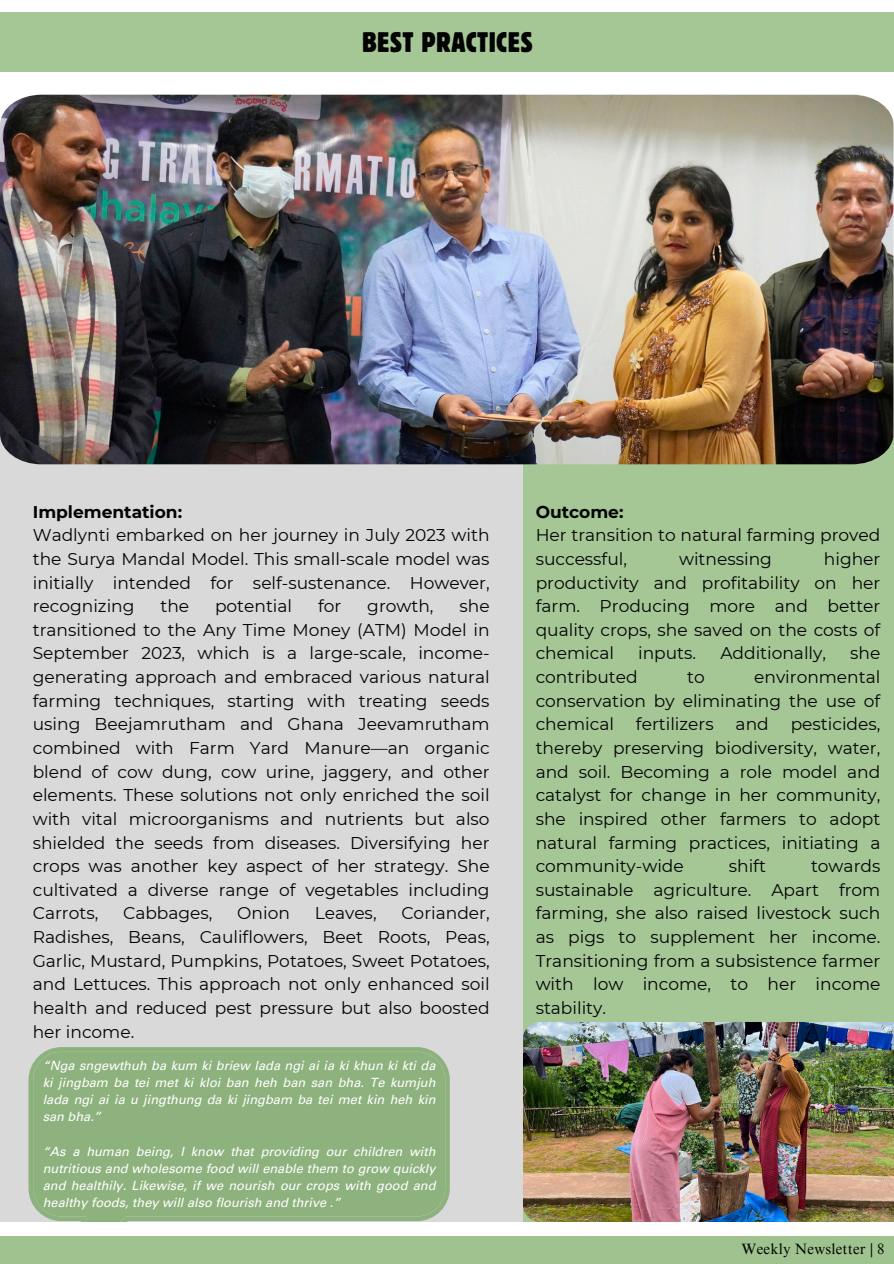
<style>
.page{position:relative;width:894px;height:1264px;background:#fff}
.page>*{position:absolute;margin:0;border:0;box-sizing:border-box;transform-origin:0 0}
.t1{font:condensed 28.05px "Block W1 G";letter-spacing:.025em;color:#030303}
.t2{font:17.1px/23.7px "Montserrat";color:#030303;text-align:justify}
.t3{font:15px "Times NRMT Pro";letter-spacing:.015em;color:#030303}
.t4{font:italic 12.75px/17.1px "Univers LT Pro 55";color:#fff;text-align:justify}
.s1{font-weight:700}
</style>
<div class="page">
<div style="left:0;top:13px;width:893px;height:59px;background:#a5c796"></div>
<div style="left:522px;top:436px;width:371px;height:786px;background:#a5c796"></div>
<div style="left:0;top:127px;width:522px;height:1095px;background:#d9d9d9"></div>
<img style="left:0;top:95px;width:893px;height:369px">
<img style="left:523px;top:1022px;width:370px;height:200px">
<svg style="left:28px;top:1047px;width:421px;height:158px;background:#9ab88c"></svg>
<div style="left:33px;top:1051px;width:412px;height:171px;background:#8eb27e"></div>
<div style="left:0;top:1236px;width:893px;height:27px;background:#9ec38e"></div>
<p class="t1" style="left:362px;top:24px;width:172px">BEST PRACTICES</p>
<h1 class="t2" style="left:33px;top:499px;width:458px;text-align:left"><span class="s1">Implementation:<br></span>Wadlynti embarked on her journey in July 2023 with the Surya Mandal Model. This small-scale model was initially intended for self-sustenance. However, recognizing</h1>
<h1 class="t2" style="left:160px;top:594px;width:30px">the</h1>
<h1 class="t2" style="left:215px;top:594px;width:79px">potential</h1>
<h1 class="t2" style="left:318px;top:594px;width:25px">for</h1>
<h1 class="t2" style="left:367px;top:594px;width:68px">growth,</h1>
<h1 class="t2" style="left:33px;top:594px;width:458px;text-indent:426px">she transitioned to the Any Time Money (ATM) Model in September 2023, which is a large-scale, income&shy;generating approach and embraced various natural farming techniques, starting with treating seeds using Beejamrutham and Ghana Jeevamrutham combined with Farm Yard Manure—an organic blend of cow dung, cow urine, jaggery, and other elements. These solutions not only enriched the soil with vital microorganisms and nutrients but also shielded the seeds from diseases. Diversifying her crops was another key aspect of her strategy. She cultivated a diverse range of vegetables including Carrots,</h1>
<h1 class="t2" style="left:33px;top:901px;width:458px;text-indent:368px">Coriander, Radishes, Beans, Cauliflowers, Beet Roots, Peas, Garlic, Mustard, Pumpkins, Potatoes, Sweet Potatoes, and Lettuces. This approach not only enhanced soil health and reduced pest pressure but also boosted her income.</h1>
<h1 class="t2" style="left:123px;top:901px;width:91px">Cabbages,</h1>
<h1 class="t2" style="left:237px;top:901px;width:54px">Onion</h1>
<h1 class="t2" style="left:314px;top:901px;width:63px">Leaves,</h1>
<p class="t4" style="left:43px;top:1058px;width:394px">“Nga sngewthuh ba kum ki briew lada ngi ai ia ki khun ki kti da ki jingbam ba tei met ki kloi ban heh ban san bha. Te kumjuh lada ngi ai ia u jingthung da ki jingbam ba tei met kin heh kin san bha.”</p>
<p class="t4" style="left:43px;top:1144px;width:394px">“As a human being, I know that providing our children with nutritious and wholesome food will enable them to grow quickly and healthily. Likewise, if we nourish our crops with good and healthy foods, they will also flourish and thrive .”</p>
<h2 class="t2" style="left:535px;top:499px;width:346px;text-align:left"><span class="s1">Outcome:<br></span>Her transition to natural farming proved successful,</h2>
<h2 class="t2" style="left:535px;top:547px;width:346px;text-indent:288px">higher productivity and profitability on her farm. Producing more and better quality crops, she saved on the costs of chemical</h2>
<h2 class="t2" style="left:679px;top:547px;width:94px">witnessing</h2>
<h2 class="t2" style="left:638px;top:641px;width:59px">inputs.</h2>
<h2 class="t2" style="left:720px;top:641px;width:107px">Additionally,</h2>
<h2 class="t2" style="left:850px;top:641px;width:32px">she</h2>
<h2 class="t2" style="left:535px;top:665px;width:103px">contributed</h2>
<h2 class="t2" style="left:687px;top:665px;width:19px">to</h2>
<h2 class="t2" style="left:535px;top:665px;width:346px;text-indent:218px">environmental conservation by eliminating the use of chemical</h2>
<h2 class="t2" style="left:635px;top:712px;width:79px">fertilizers</h2>
<h2 class="t2" style="left:735px;top:712px;width:35px">and</h2>
<h2 class="t2" style="left:535px;top:712px;width:346px;text-indent:255px">pesticides, thereby preserving biodiversity, water, and soil. Becoming a role model and catalyst for change in her community, she inspired other farmers to adopt natural farming practices, initiating a community-wide</h2>
<h2 class="t2" style="left:728px;top:854px;width:39px">shift</h2>
<h2 class="t2" style="left:535px;top:854px;width:346px;text-indent:275px">towards sustainable agriculture. Apart from farming, she also raised livestock such as pigs to supplement her income.<br>Transitioning from a subsistence farmer with low income, to her income stability.</h2>
<p class="t3" style="left:733px;top:1242px;width:145px">We kly Newsletter | 8</p>
<h3 class="t3" style="left:741px;top:1242px;width:145px">Weekly Newsletter | 8</h3>
</div>
